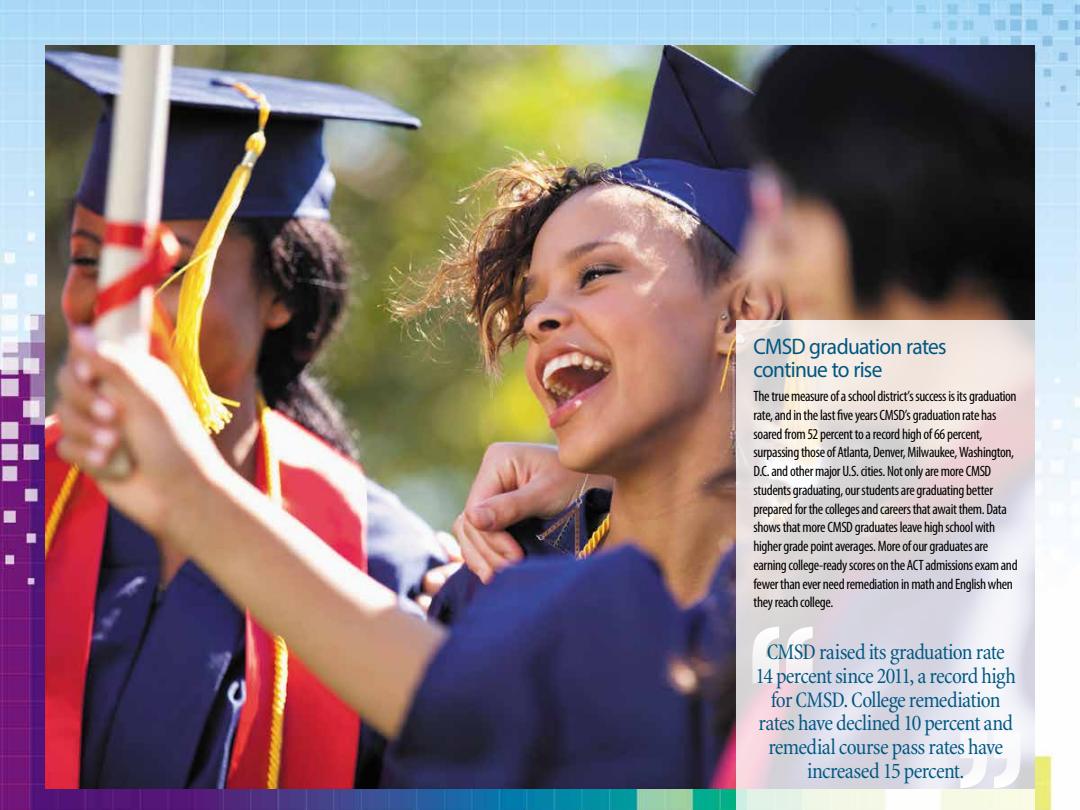
<style>
.page{position:relative;width:1080px;height:810px;background:#fff}
.page>*{position:absolute;margin:0;border:0;box-sizing:border-box;transform-origin:0 0}
.t1{font:condensed 22.5px/23.8px "Minion";letter-spacing:-.03em;color:#005782;text-align:center}
.t2{font:22.5px/22.5px "Myriad Pro";letter-spacing:-.035em;color:#005782;scale:.95 1}
.t3{font:condensed 15px/18.8px "Myriad Pro";letter-spacing:-.025em;color:#000}
</style>
<div class="page">
<img style="left:0;top:0;width:1080px;height:810px">
<img style="left:45px;top:46px;width:990px;height:743px">
<svg style="left:737px;top:320px;width:298px;height:490px;background:#e4dee1"></svg>
<svg style="left:752px;top:627px;width:61px;height:56px"></svg>
<svg style="left:960px;top:732px;width:61px;height:56px"></svg>
<h1 class="t2" style="left:754px;top:335px;width:205px">CMSD graduation rates continue to rise</h1>
<p class="t3" style="left:754px;top:387px;width:266px">The true measure of a school district’s success is its graduation rate, and in the last five years CMSD’s graduation rate has soared from 52 percent to a record high of 66 percent, surpassing those of Atlanta, Denver, Milwaukee, Washington, D.C. and other major U.S. cities. Not only are more CMSD students graduating, our students are graduating better prepared for the colleges and careers that await them. Data shows that more CMSD graduates leave high school with higher grade point averages. More of our graduates are earning college-ready scores on the ACT admissions exam and fewer than ever need remediation in math and English when they reach college.</p>
<h1 class="t1" style="left:756px;top:641px;width:262px">CMSD raised its graduation rate<br>14 percent since 2011, a record high for CMSD. College remediation rates have declined 10 percent and remedial course pass rates have increased 15 percent.</h1>
</div>
